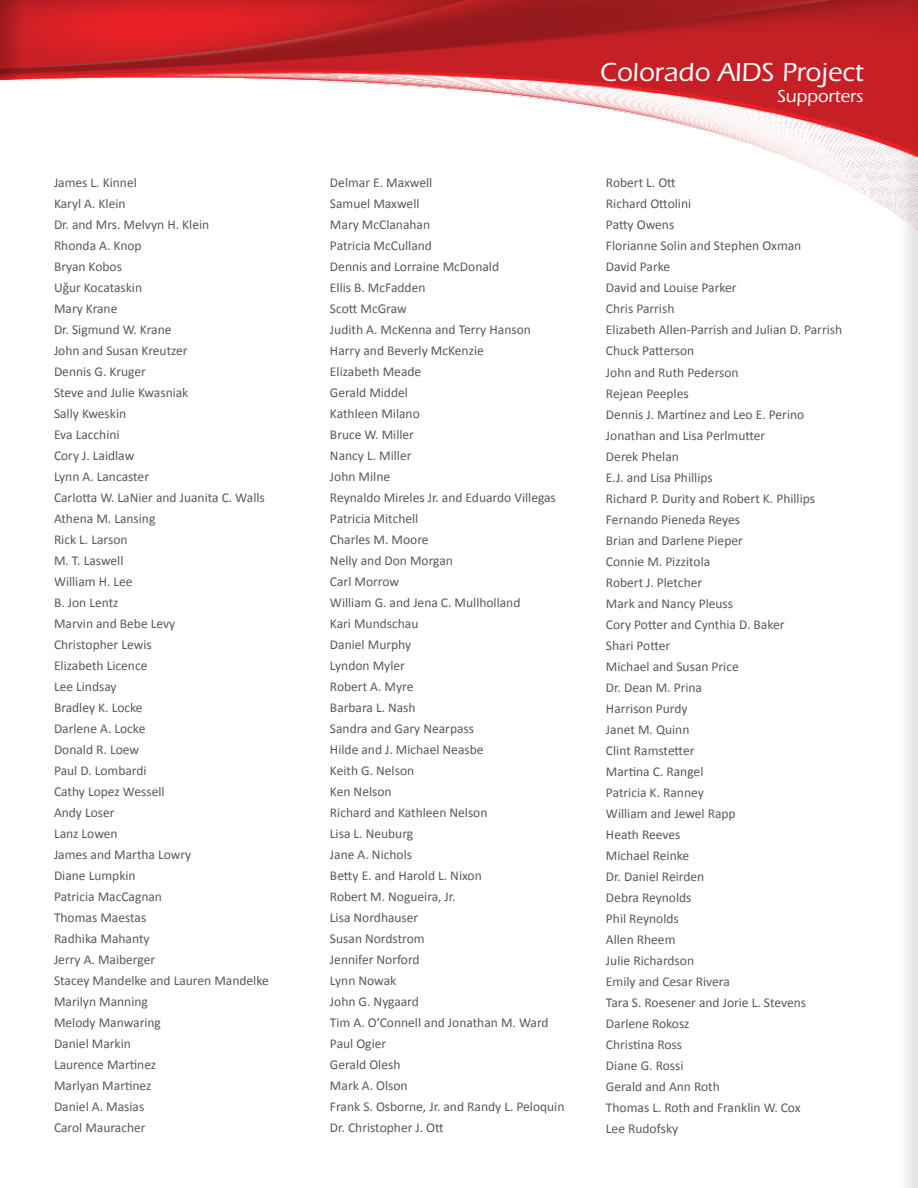
<style>
.page{position:relative;width:918px;height:1188px;background:#fff}
.page>*{position:absolute;margin:0;border:0;box-sizing:border-box;transform-origin:0 0}
.t1{font:500 27px "Itc Eras";color:#fff}
.t2{font:500 18px "Itc Eras";color:#fff}
.t3{font:13.5px/21px "Calibri";color:#58595b}
</style>
<div class="page">
<img style="left:0;top:0;width:918px;height:262px">
<h1 class="t1" style="left:600px;top:57px;width:265px">Colorado AIDS Project</h1>
<h2 class="t2" style="left:777px;top:86px;width:88px">Supporters</h2>
<p class="t3" style="left:54px;top:171px;width:216px">James L. Kinnel<br>Karyl A. Klein<br>Dr. and Mrs. Melvyn H. Klein<br>Rhonda A. Knop<br>Bryan Kobos<br>Uğur Kocataskin<br>Mary Krane<br>Dr. Sigmund W. Krane<br>John and Susan Kreutzer<br>Dennis G. Kruger<br>Steve and Julie Kwasniak<br>Sally Kweskin<br>Eva Lacchini<br>Cory J. Laidlaw<br>Lynn A. Lancaster<br>Carlotta W. LaNier and Juanita C. Walls<br>Athena M. Lansing<br>Rick L. Larson<br>M. T. Laswell<br>William H. Lee<br>B. Jon Lentz<br>Marvin and Bebe Levy<br>Christopher Lewis<br>Elizabeth Licence<br>Lee Lindsay<br>Bradley K. Locke<br>Darlene A. Locke<br>Donald R. Loew<br>Paul D. Lombardi<br>Cathy Lopez Wessell<br>Andy Loser<br>Lanz Lowen<br>James and Martha Lowry<br>Diane Lumpkin<br>Patricia MacCagnan<br>Thomas Maestas<br>Radhika Mahanty<br>Jerry A. Maiberger<br>Stacey Mandelke and Lauren Mandelke<br>Marilyn Manning<br>Melody Manwaring<br>Daniel Markin<br>Laurence Martinez<br>Marlyan Martinez<br>Daniel A. Masias<br>Carol Mauracher</p>
<p class="t3" style="left:330px;top:172px;width:236px">Delmar E. Maxwell<br>Samuel Maxwell<br>Mary McClanahan<br>Patricia McCulland<br>Dennis and Lorraine McDonald<br>Ellis B. McFadden<br>Scott McGraw<br>Judith A. McKenna and Terry Hanson<br>Harry and Beverly McKenzie<br>Elizabeth Meade<br>Gerald Middel<br>Kathleen Milano<br>Bruce W. Miller<br>Nancy L. Miller<br>John Milne<br>Reynaldo Mireles Jr. and Eduardo Villegas<br>Patricia Mitchell<br>Charles M. Moore<br>Nelly and Don Morgan<br>Carl Morrow<br>William G. and Jena C. Mullholland<br>Kari Mundschau<br>Daniel Murphy<br>Lyndon Myler<br>Robert A. Myre<br>Barbara L. Nash<br>Sandra and Gary Nearpass<br>Hilde and J. Michael Neasbe<br>Keith G. Nelson<br>Ken Nelson<br>Richard and Kathleen Nelson<br>Lisa L. Neuburg<br>Jane A. Nichols<br>Betty E. and Harold L. Nixon<br>Robert M. Nogueira, Jr.<br>Lisa Nordhauser<br>Susan Nordstrom<br>Jennifer Norford<br>Lynn Nowak<br>John G. Nygaard<br>Tim A. O’Connell and Jonathan M. Ward<br>Paul Ogier<br>Gerald Olesh<br>Mark A. Olson<br>Frank S. Osborne, Jr. and Randy L. Peloquin<br>Dr. Christopher J. Ott</p>
<p class="t3" style="left:606px;top:172px;width:238px">Robert L. Ott<br>Richard Ottolini<br>Patty Owens<br>Florianne Solin and Stephen Oxman<br>David Parke<br>David and Louise Parker<br>Chris Parrish<br>Elizabeth Allen-Parrish and Julian D. Parrish<br>Chuck Patterson<br>John and Ruth Pederson<br>Rejean Peeples<br>Dennis J. Martinez and Leo E. Perino<br>Jonathan and Lisa Perlmutter<br>Derek Phelan<br>E.J. and Lisa Phillips<br>Richard P. Durity and Robert K. Phillips<br>Fernando Pieneda Reyes<br>Brian and Darlene Pieper<br>Connie M. Pizzitola<br>Robert J. Pletcher<br>Mark and Nancy Pleuss<br>Cory Potter and Cynthia D. Baker<br>Shari Potter<br>Michael and Susan Price<br>Dr. Dean M. Prina<br>Harrison Purdy<br>Janet M. Quinn<br>Clint Ramstetter<br>Martina C. Rangel<br>Patricia K. Ranney<br>William and Jewel Rapp<br>Heath Reeves<br>Michael Reinke<br>Dr. Daniel Reirden<br>Debra Reynolds<br>Phil Reynolds<br>Allen Rheem<br>Julie Richardson<br>Emily and Cesar Rivera<br>Tara S. Roesener and Jorie L. Stevens<br>Darlene Rokosz<br>Christina Ross<br>Diane G. Rossi<br>Gerald and Ann Roth<br>Thomas L. Roth and Franklin W. Cox<br>Lee Rudofsky</p>
</div>
